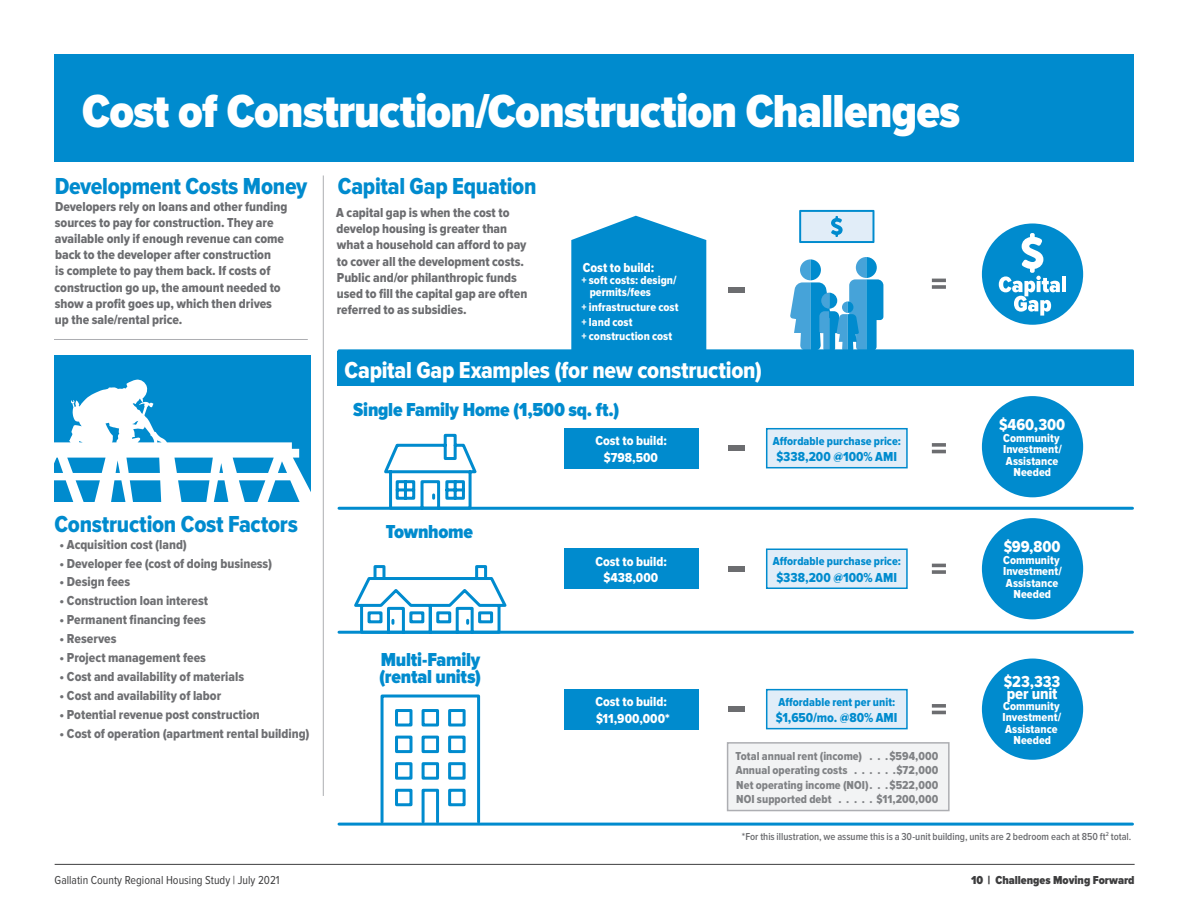
<style>
.page{position:relative;width:1188px;height:918px;background:#fff}
.page>*{position:absolute;margin:0;border:0;box-sizing:border-box;transform-origin:0 0}
.t1{font:900 48px "Proxima Nova Cond";letter-spacing:-.015em;color:#fff}
.t2{font:24px "Proxima Nova Cond Extrabld";letter-spacing:-.01em;color:#008bce}
.t3{font:24px "Proxima Nova Cond Extrabld";letter-spacing:-.01em;color:#fff}
.t4{font:900 19.5px/17.4px "Proxima Nova Cond";letter-spacing:-.01em;color:#008bce}
.t5{font:16.5px "Proxima Nova Cond Extrabld";letter-spacing:-.005em;color:#fff}
.t6{font:13.5px/16.2px "Proxima Nova Cond Extrabld";color:#6c6d70}
.t7{font:13.5px "Proxima Nova Cond Extrabld";color:#6f7073}
.t8{font:13.5px/16.2px "Proxima Nova Cond Extrabld";letter-spacing:.005em;color:#fff;text-align:center}
.t9{font:13.5px "Proxima Nova Cond Extrabld";letter-spacing:.005em;color:#008bce}
.t10{font:12px/11.4px "Proxima Nova Cond Extrabld";letter-spacing:.005em;color:#fff;text-align:center}
.t11{font:12px/14.4px "Proxima Nova Cond Extrabld";letter-spacing:.005em;color:#808285;text-align:justify}
.t12{font:12px "Proxima Nova Cond Extrabld";letter-spacing:.005em;color:#008bce}
.t13{font:12px "Proxima Nova Cond";color:#3e3e3f}
.t14{font:900 12px "Proxima Nova Cond";color:#3e3e3f}
.t15{font:600 10.5px "Proxima Nova Cond";color:#6c6d70}
</style>
<div class="page">
<hr style="left:55px;top:864px;width:1080px;height:1px;background:#3e3e3f">
<div style="left:54px;top:54px;width:1080px;height:108px;background:#008bce"></div>
<svg style="left:571px;top:216px;width:135px;height:133px;background:#1795d2"></svg>
<svg style="left:790px;top:257px;width:93px;height:92px"></svg>
<svg style="left:799px;top:210px;width:75px;height:33px;background:#b1d8ef"></svg>
<div style="left:982px;top:223px;width:101px;height:102px;background:#008bce;border-radius:50%"></div>
<hr style="left:1062px;top:277px;width:4px;height:15px;background:#fff">
<svg style="left:999px;top:233px;width:61px;height:83px"></svg>
<div style="left:728px;top:287px;width:17px;height:5px;background:#6c6d70"></div>
<div style="left:728px;top:446px;width:17px;height:5px;background:#6c6d70"></div>
<div style="left:728px;top:566px;width:17px;height:5px;background:#6c6d70"></div>
<div style="left:728px;top:707px;width:17px;height:5px;background:#6c6d70"></div>
<hr style="left:932px;top:279px;width:14px;height:3px;background:#6c6d70">
<svg style="left:932px;top:285px;width:14px;height:4px"></svg>
<svg style="left:932px;top:443px;width:14px;height:4px"></svg>
<hr style="left:932px;top:450px;width:14px;height:3px;background:#6c6d70">
<hr style="left:932px;top:564px;width:14px;height:3px;background:#6c6d70">
<svg style="left:932px;top:570px;width:14px;height:4px"></svg>
<svg style="left:932px;top:704px;width:14px;height:4px"></svg>
<hr style="left:932px;top:711px;width:14px;height:3px;background:#6c6d70">
<hr style="left:323px;top:176px;width:1px;height:620px;background:#adaeb2">
<hr style="left:54px;top:339px;width:254px;height:1px;background:#adaeb2">
<svg style="left:379px;top:694px;width:103px;height:129px"></svg>
<svg style="left:351px;top:565px;width:159px;height:66px"></svg>
<svg style="left:381px;top:433px;width:99px;height:74px"></svg>
<hr style="left:339px;top:349px;width:793px;height:3px;background:#008bce">
<div style="left:338px;top:351px;width:796px;height:35px;background:#008bce"></div>
<hr style="left:339px;top:631px;width:793px;height:3px;background:#008bce">
<hr style="left:339px;top:507px;width:793px;height:3px;background:#008bce">
<div style="left:54px;top:355px;width:256px;height:147px;background:#008bce"></div>
<svg style="left:54px;top:379px;width:257px;height:123px"></svg>
<div style="left:564px;top:428px;width:135px;height:40px;background:#008bce"></div>
<div style="left:767px;top:429px;width:140px;height:39px;background:#e1edf8"></div>
<div style="left:766px;top:428px;width:142px;height:40px;border:2px solid #008bce"></div>
<div style="left:982px;top:396px;width:101px;height:101px;background:#008bce;border-radius:50%"></div>
<div style="left:564px;top:549px;width:135px;height:40px;background:#008bce"></div>
<div style="left:564px;top:689px;width:135px;height:40px;background:#008bce"></div>
<div style="left:728px;top:743px;width:221px;height:68px;background:#f2f3f4"></div>
<div style="left:727px;top:742px;width:223px;height:69px;border:2px solid #adaeb2"></div>
<hr style="left:339px;top:823px;width:793px;height:3px;background:#008bce">
<div style="left:982px;top:518px;width:101px;height:101px;background:#008bce;border-radius:50%"></div>
<div style="left:982px;top:659px;width:101px;height:101px;background:#008bce;border-radius:50%"></div>
<div style="left:767px;top:549px;width:140px;height:39px;background:#e1edf8"></div>
<div style="left:766px;top:549px;width:142px;height:40px;border:2px solid #008bce"></div>
<div style="left:767px;top:690px;width:140px;height:39px;background:#e1edf8"></div>
<div style="left:766px;top:689px;width:142px;height:40px;border:2px solid #008bce"></div>
<h1 class="t1" style="left:82px;top:84px;width:880px">Cost of Construction/Construction Challenges</h1>
<h2 class="t2" style="left:55px;top:173px;width:254px">Development Costs Money</h2>
<p class="t6" style="left:55px;top:199px;width:234px">Developers rely on loans and other funding sources to pay for construction. They are available only if enough revenue can come back to the developer after construction<br>is complete to pay them back. If costs of construction go up, the amount needed to show a profit goes up, which then drives up the sale/rental price.</p>
<h2 class="t2" style="left:54px;top:511px;width:245px">Construction Cost Factors</h2>
<p class="t7" style="left:60px;top:537px;width:129px">• Acquisition cost (land)</p>
<p class="t7" style="left:60px;top:556px;width:214px">• Developer fee (cost of doing business)</p>
<p class="t7" style="left:60px;top:574px;width:72px">• Design fees</p>
<p class="t7" style="left:60px;top:593px;width:150px">• Construction loan interest</p>
<p class="t7" style="left:60px;top:612px;width:148px">• Permanent financing fees</p>
<p class="t7" style="left:60px;top:631px;width:58px">• Reserves</p>
<p class="t7" style="left:60px;top:650px;width:148px">• Project management fees</p>
<p class="t7" style="left:60px;top:669px;width:186px">• Cost and availability of materials</p>
<p class="t7" style="left:60px;top:688px;width:163px">• Cost and availability of labor</p>
<p class="t7" style="left:60px;top:707px;width:202px">• Potential revenue post construction</p>
<p class="t7" style="left:60px;top:726px;width:252px">• Cost of operation (apartment rental building)</p>
<h2 class="t2" style="left:338px;top:173px;width:200px">Capital Gap Equation</h2>
<p class="t6" style="left:336px;top:205px;width:193px">A capital gap is when the cost to develop housing is greater than what a household can afford to pay to cover all the development costs.<br>Public and/or philanthropic funds used to fill the capital gap are often referred to as subsidies.</p>
<p class="t8" style="left:583px;top:260px;width:73px">Cost to build:</p>
<p class="t10" style="left:590px;top:275px;width:89px;line-height:12px;text-align:left;text-indent:-8px">+ soft costs: design/ permits/fees</p>
<p class="t10" style="left:582px;top:300px;width:98px;line-height:14.7px;text-align:left">+ infrastructure cost + land cost<br>+ construction cost</p>
<h2 class="t3" style="left:345px;top:357px;width:419px">Capital Gap Examples (for new construction)</h2>
<h3 class="t4" style="left:353px;top:402px;width:268px">Single Family Home (1,500 sq. ft.)</h3>
<h3 class="t4" style="left:386px;top:524px;width:89px">Townhome</h3>
<h3 class="t4" style="left:379px;top:651px;width:103px">Multi-Family (rental units)</h3>
<p class="t8" style="left:595px;top:433px;width:73px">Cost to build: $798,500</p>
<p class="t12" style="left:773px;top:434px;width:129px">Affordable purchase price:</p>
<p class="t9" style="left:776px;top:449px;width:122px">$338,200 @100% AMI</p>
<p class="t8" style="left:595px;top:554px;width:73px">Cost to build: $438,000</p>
<p class="t8" style="left:595px;top:694px;width:76px;text-align:left">Cost to build: $11,900,000*</p>
<p class="t12" style="left:773px;top:555px;width:129px">Affordable purchase price:</p>
<p class="t9" style="left:776px;top:570px;width:122px">$338,200 @100% AMI</p>
<p class="t12" style="left:779px;top:695px;width:118px">Affordable rent per unit:</p>
<p class="t9" style="left:776px;top:710px;width:123px">$1,650/mo. @80% AMI</p>
<p class="t11" style="left:736px;top:749px;width:133px">Total annual rent (income) ...</p>
<p class="t11" style="left:889px;top:749px;width:50px">$594,000</p>
<p class="t11" style="left:736px;top:763px;width:118px">Annual operating costs ......</p>
<p class="t11" style="left:736px;top:763px;width:204px;text-indent:160px">$72,000<br>Net operating income (NOI) . . $522,000<br>NOI supported debt .....</p>
<p class="t11" style="left:877px;top:792px;width:63px">$11,200,000</p>
<p class="t5" style="left:999px;top:416px;width:67px">$460,300</p>
<p class="t10" style="left:1003px;top:433px;width:60px">Community<br>Investment/<br>Assistance<br>Needed</p>
<p class="t5" style="left:1004px;top:538px;width:58px">$99,800</p>
<p class="t10" style="left:1003px;top:555px;width:60px">Community<br>Investment/<br>Assistance<br>Needed</p>
<p class="t5" style="left:1004px;top:672px;width:58px">$23,333</p>
<p class="t5" style="left:1007px;top:684px;width:52px">per unit</p>
<p class="t10" style="left:1003px;top:701px;width:60px">Community<br>Investment/<br>Assistance<br>Needed</p>
<p class="t15" style="left:742px;top:831px;width:391px">*For this illustration, we assume this is a 30-unit building, units are 2 bedroom each at 850 ft<sup>2</sup> total.</p>
<p class="t13" style="left:55px;top:873px;width:227px">Gallatin County Regional Housing Study | July 2021</p>
<p class="t14" style="left:971px;top:873px;width:165px">10 | Challenges Moving Forward</p>
</div>
